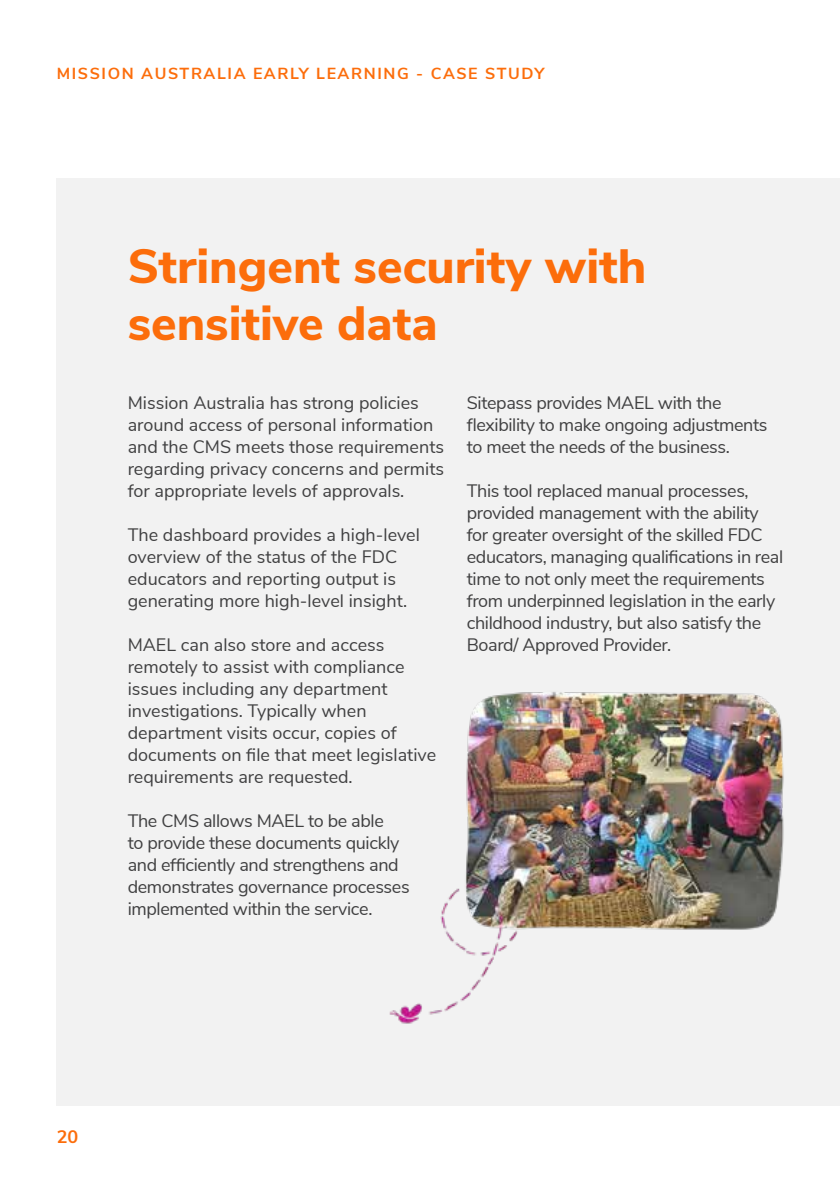
<style>
.page{position:relative;width:840px;height:1191px;background:#fff}
.page>*{position:absolute;margin:0;border:0;box-sizing:border-box;transform-origin:0 0}
.t1{font:800 48px/57.6px "Nunito Sans";color:#fc6d0b}
.t2{font:18px/22px "Nunito Sans";letter-spacing:-.015em;color:#404041}
.t3{font:700 18px "Nunito Sans";color:#fc6d0b}
.t4{font:700 16px "Nunito Sans";letter-spacing:.1em;color:#fc6d0b}
</style>
<div class="page">
<div style="left:57px;top:178px;width:782px;height:928px;background:#f2f2f2"></div>
<img style="left:389px;top:691px;width:395px;height:333px">
<p class="t4" style="left:57px;top:61px;width:489px">MISSION AUSTRALIA EARLY LEARNING - CASE STUDY</p>
<h1 class="t1" style="left:128px;top:235px;width:520px">Stringent security with sensitive data</h1>
<p class="t2" style="left:128px;top:390px;width:318px">Mission Australia has strong policies around access of personal information and the CMS meets those requirements regarding privacy concerns and permits for appropriate levels of approvals.</p>
<p class="t2" style="left:128px;top:522px;width:293px">The dashboard provides a high-level overview of the status of the FDC educators and reporting output is generating more high-level insight.</p>
<p class="t2" style="left:128px;top:632px;width:310px">MAEL can also store and access remotely to assist with compliance issues including any department investigations. Typically when department visits occur, copies of documents on file that meet legislative requirements are requested.</p>
<p class="t2" style="left:128px;top:808px;width:283px">The CMS allows MAEL to be able<br>to provide these documents quickly and efficiently and strengthens and demonstrates governance processes implemented within the service.</p>
<p class="t2" style="left:466px;top:390px;width:302px">Sitepass provides MAEL with the flexibility to make ongoing adjustments to meet the needs of the business.</p>
<p class="t2" style="left:466px;top:478px;width:318px">This tool replaced manual processes, provided management with the ability for greater oversight of the skilled FDC educators, managing qualifications in real time to not only meet the requirements from underpinned legislation in the early childhood industry, but also satisfy the Board/ Approved Provider.</p>
<p class="t3" style="left:57px;top:1123px;width:23px">20</p>
</div>
